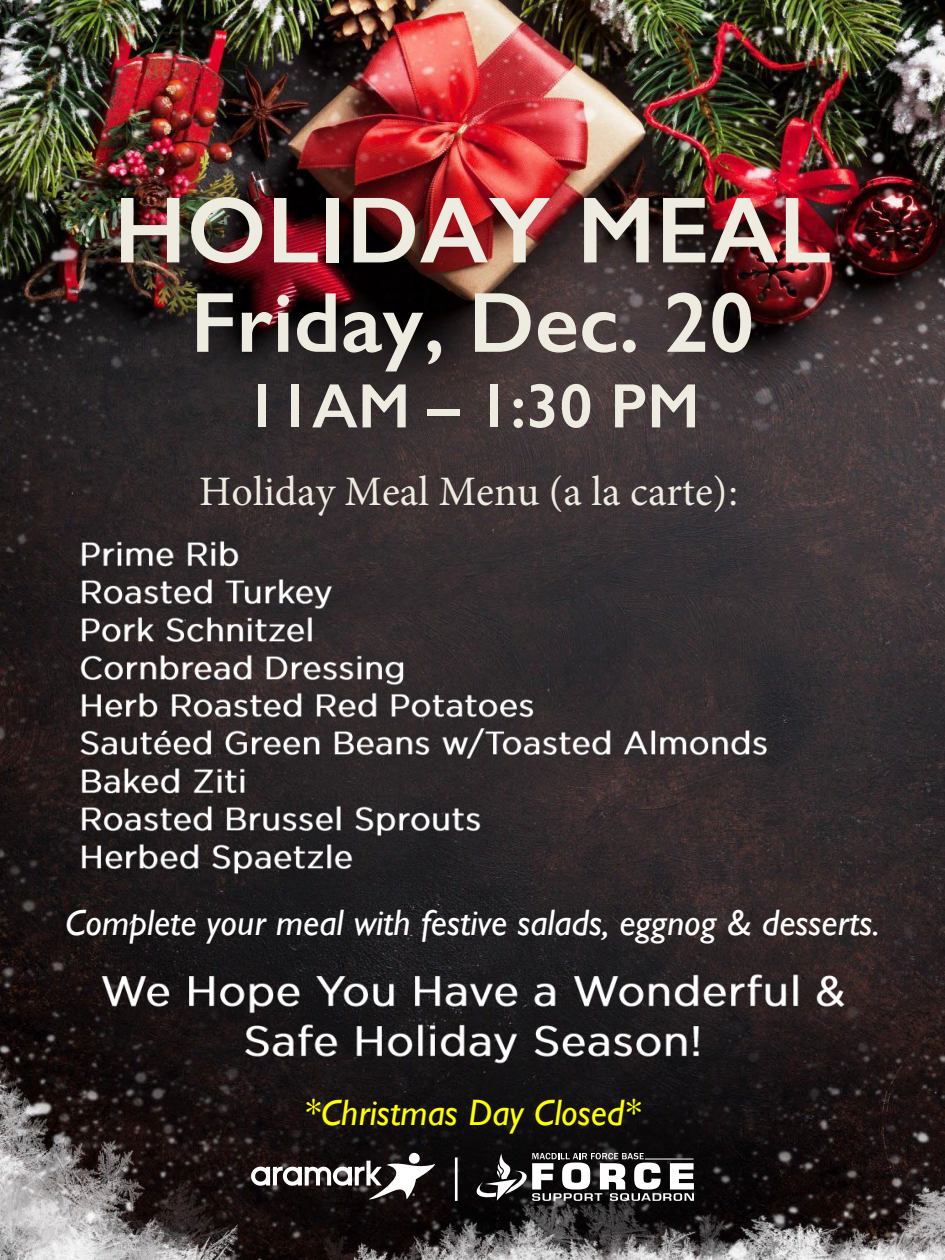
<style>
.page{position:relative;width:945px;height:1260px;background:#fff}
.page>*{position:absolute;margin:0;border:0;box-sizing:border-box;transform-origin:0 0}
.t1{font:600 94.5px "Gill Sans";color:#eeece1}
.t2{font:600 85.75px "Gill Sans";color:#eeece1}
.t3{font:600 63px "Gill Sans";color:#eeece1}
.t4{font:42px "Minion Pro";color:#eeece1}
.t5{font:italic 36.75px "Gill Sans";color:#fff}
.t6{font:italic 36.75px "Gill Sans";color:#ff0}
</style>
<div class="page">
<img style="left:0;top:0;width:945px;height:1260px">
<img style="left:79px;top:535px;width:177px;height:38px">
<img style="left:79px;top:573px;width:271px;height:38px">
<img style="left:79px;top:611px;width:252px;height:37px">
<img style="left:79px;top:648px;width:344px;height:38px">
<img style="left:79px;top:686px;width:474px;height:38px">
<img style="left:79px;top:724px;width:708px;height:38px">
<img style="left:79px;top:762px;width:184px;height:38px">
<img style="left:79px;top:800px;width:419px;height:37px">
<img style="left:79px;top:837px;width:292px;height:38px">
<img style="left:100px;top:965px;width:783px;height:50px">
<img style="left:243px;top:1015px;width:494px;height:51px">
<svg style="left:251px;top:1153px;width:184px;height:46px"></svg>
<svg style="left:477px;top:1153px;width:217px;height:48px"></svg>
<hr style="left:455px;top:1157px;width:3px;height:44px;background:#fff">
<h1 class="t1" style="left:114px;top:197px;width:719px">HOLIDAY MEAL</h1>
<h2 class="t2" style="left:191px;top:293px;width:565px">Friday, Dec. 20</h2>
<h3 class="t3" style="left:245px;top:384px;width:456px">11AM – 1:30 PM</h3>
<p class="t4" style="left:199px;top:475px;width:540px">Holiday Meal Menu (a la carte):</p>
<p class="t5" style="left:65px;top:907px;width:816px">Complete your meal with festive salads, eggnog &amp; desserts.</p>
<p class="t6" style="left:304px;top:1097px;width:338px">*Christmas Day Closed*</p>
</div>
